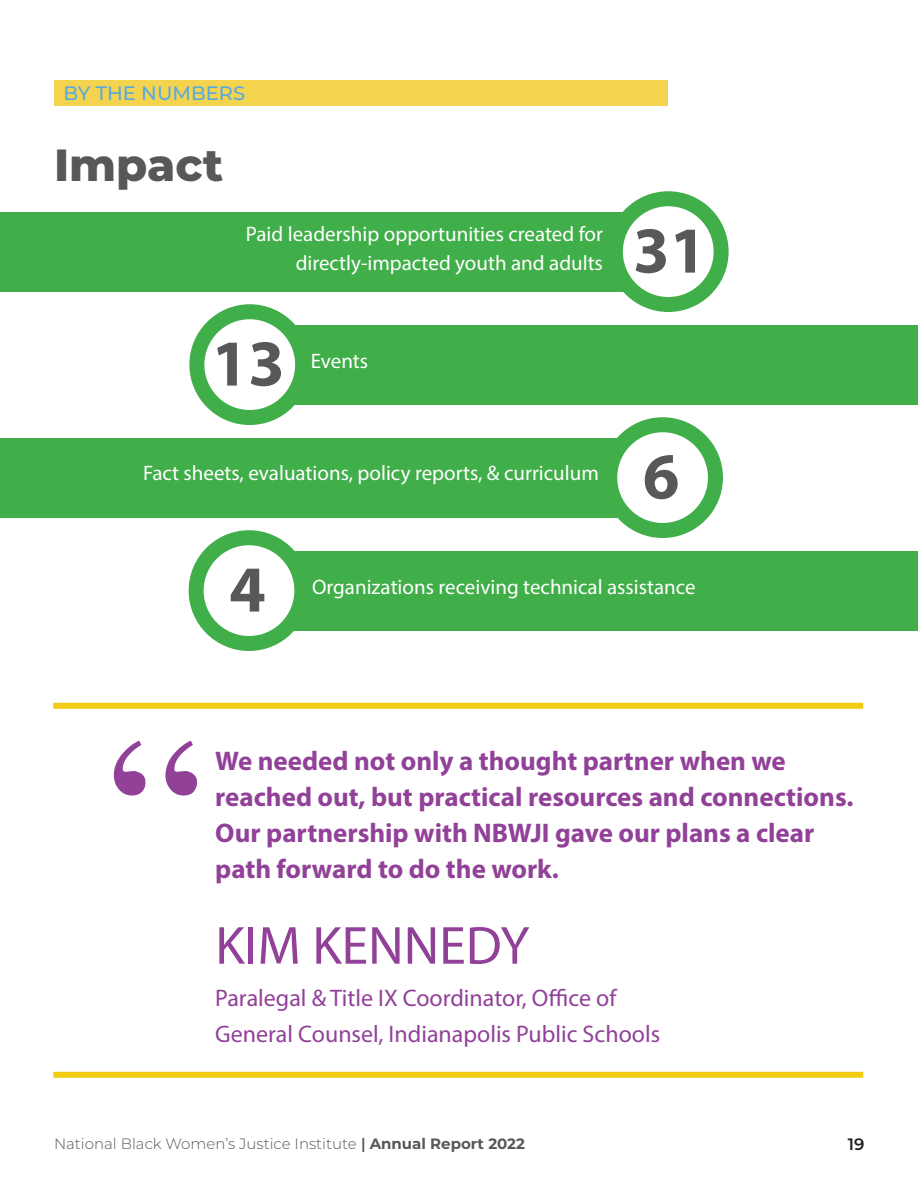
<style>
.page{position:relative;width:918px;height:1188px;background:#fff}
.page>*{position:absolute;margin:0;border:0;box-sizing:border-box;transform-origin:0 0}
.t1{font:225px "Times";color:#914198}
.pull_quote{font:700 66px "Myriad Pro";color:#57585a}
.pull_quote-2{font:54px "Myriad Pro";color:#914198}
.Header_1{font:800 45px "Montserrat";color:#57585a}
.pull_quote-3{font:700 27px/36px "Myriad Pro";color:#914198}
.pull_quote-4{font:24px/36px "Myriad Pro";color:#914198}
.t2{font:21px/28.5px "Myriad Pro";color:#fff;text-align:right}
.Figure_title{font:500 19.5px "Montserrat";color:#59aade}
.t3{font:600 16.5px "Montserrat";color:#231f20}
.t4{font:300 15px "Montserrat";color:#57585a}
.s1{font-weight:600}
.s2{font-weight:700}
</style>
<div class="page">
<div style="left:55px;top:80px;width:613px;height:26px;background:#f4d34f"></div>
<div style="left:53px;top:703px;width:810px;height:6px;background:#f2cb14"></div>
<div style="left:53px;top:1072px;width:810px;height:6px;background:#f2cb14"></div>
<div style="left:1px;top:212px;width:675px;height:80px;background:#40ae49"></div>
<svg style="left:615px;top:199px;width:106px;height:106px;fill:#fff"></svg>
<div style="left:608px;top:191px;width:121px;height:121px;border:15px solid #40ae49;border-radius:50%"></div>
<div style="left:250px;top:325px;width:668px;height:80px;background:#40ae49"></div>
<svg style="left:197px;top:312px;width:106px;height:106px"></svg>
<div style="left:189px;top:304px;width:121px;height:121px;border:15px solid #40ae49;border-radius:50%"></div>
<div style="left:0;top:438px;width:658px;height:80px;background:#40ae49"></div>
<svg style="left:610px;top:425px;width:105px;height:105px"></svg>
<div style="left:602px;top:417px;width:121px;height:121px;border:15px solid #40ae49;border-radius:50%"></div>
<div style="left:254px;top:551px;width:663px;height:80px;background:#40ae49"></div>
<div style="left:196px;top:538px;width:106px;height:105px;background:#fff;border-radius:50%"></div>
<div style="left:189px;top:530px;width:120px;height:121px;border:15px solid #40ae49;border-radius:50%"></div>
<p class="Figure_title" style="left:63px;top:79px;width:183px">BY THE NUMBERS</p>
<p class="Header_1" style="left:54px;top:132px;width:171px">Impact</p>
<p class="t2" style="left:246px;top:220px;width:359px">Paid leadership opportunities created for directly-impacted youth and adults</p>
<p class="pull_quote" style="left:212px;top:320px;width:75px">13</p>
<p class="t2" style="left:311px;top:346px;width:59px">Events</p>
<p class="pull_quote" style="left:633px;top:207px;width:75px">31</p>
<p class="t2" style="left:143px;top:459px;width:457px">Fact sheets, evaluations, policy reports, &amp; curriculum</p>
<p class="pull_quote" style="left:643px;top:433px;width:38px">6</p>
<p class="pull_quote" style="left:229px;top:546px;width:38px">4</p>
<p class="t2" style="left:312px;top:572px;width:385px">Organizations receiving technical assistance</p>
<p class="t1" style="left:108px;top:606px;width:101px">“</p>
<p class="pull_quote-3" style="left:215px;top:742px;width:640px">We needed not only a thought partner when we reached out, but practical resources and connections.<br>Our partnership with NBWJI gave our plans a clear</p>
<p class="pull_quote-3" style="left:215px;top:850px;width:345px">path forward to do the work.</p>
<p class="pull_quote-2" style="left:215px;top:912px;width:316px">KIM KENNEDY</p>
<p class="pull_quote-4" style="left:215px;top:979px;width:446px">Paralegal &amp; Title IX Coordinator, Office of<br>General Counsel, Indianapolis Public Schools</p>
<p class="t4" style="left:54px;top:1133px;width:472px">National Black Women’s Justice Institute <span class="s1">|</span> <span class="s2">Annual Report 2022</span></p>
<p class="t3" style="left:848px;top:1132px;width:18px">19</p>
</div>
